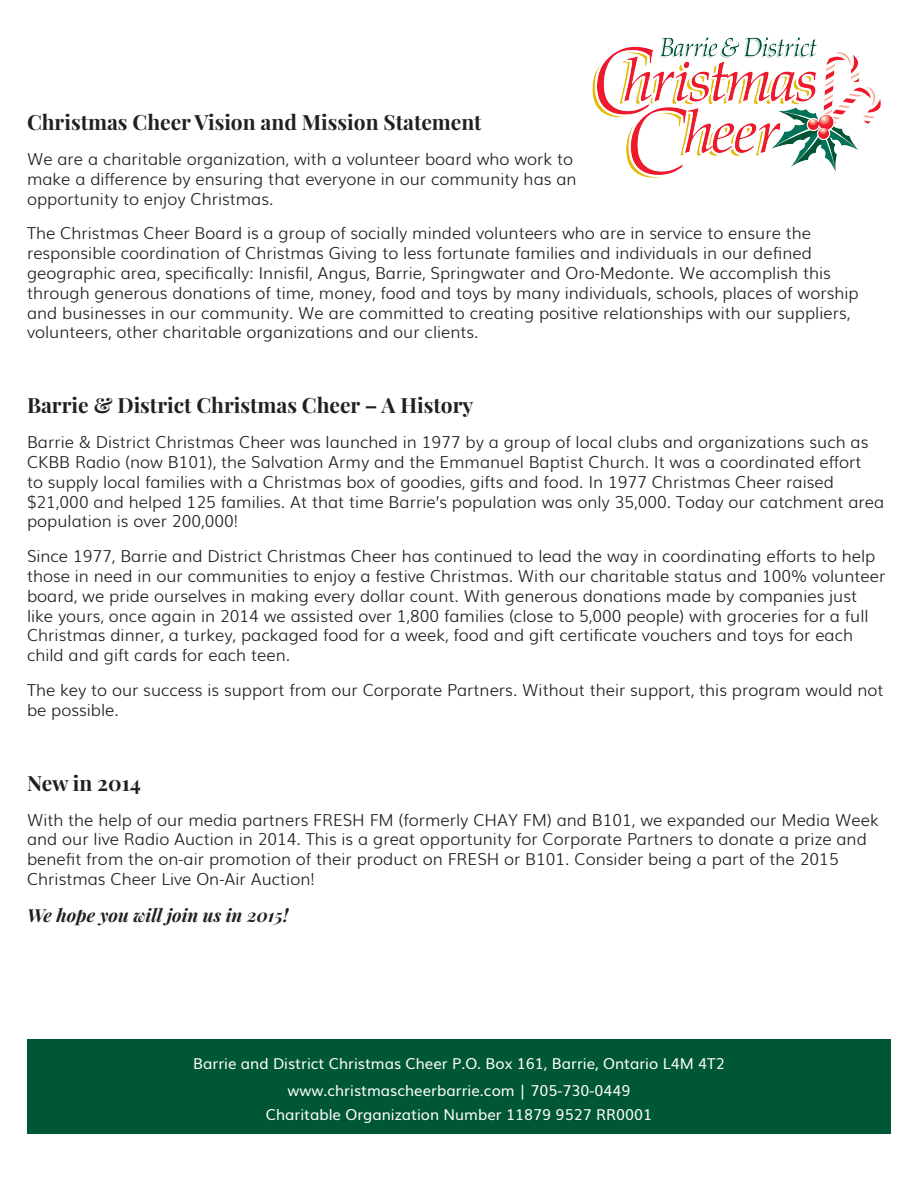
<style>
.page{position:relative;width:918px;height:1188px;background:#fff}
.page>*{position:absolute;margin:0;border:0;box-sizing:border-box;transform-origin:0 0}
.CC_Heading{font:700 21px "Playfair Display";color:#231f20}
.CC_Heading-2{font:italic 700 18px "Playfair Display";color:#231f20}
.CC_Paragraph{font:300 16.5px/19.8px "Muli";color:#231f20}
.t1{font:15px "Muli";color:#fff}
</style>
<div class="page">
<div style="left:27px;top:1040px;width:864px;height:94px;background:#005736"></div>
<img style="left:593px;top:38px;width:287px;height:139px">
<p class="CC_Heading" style="left:27px;top:109px;width:456px">Christmas Cheer Vision and Mission Statement</p>
<p class="CC_Paragraph" style="left:27px;top:148px;width:551px">We are a charitable organization, with a volunteer board who work to make a difference by ensuring that everyone in our community has an opportunity to enjoy Christmas.</p>
<p class="CC_Paragraph" style="left:27px;top:222px;width:833px">The Christmas Cheer Board is a group of socially minded volunteers who are in service to ensure the responsible coordination of Christmas Giving to less fortunate families and individuals in our defined geographic area, specifically: Innisfil, Angus, Barrie, Springwater and Oro-Medonte. We accomplish this through generous donations of time, money, food and toys by many individuals, schools, places of worship and businesses in our community. We are committed to creating positive relationships with our suppliers, volunteers, other charitable organizations and our clients.</p>
<p class="CC_Heading" style="left:27px;top:392px;width:448px">Barrie &amp; District Christmas Cheer – A History</p>
<p class="CC_Paragraph" style="left:27px;top:431px;width:859px">Barrie &amp; District Christmas Cheer was launched in 1977 by a group of local clubs and organizations such as CKBB Radio (now B101), the Salvation Army and the Emmanuel Baptist Church. It was a coordinated effort<br>to supply local families with a Christmas box of goodies, gifts and food. In 1977 Christmas Cheer raised $21,000 and helped 125 families. At that time Barrie’s population was only 35,000. Today our catchment area population is over 200,000!</p>
<p class="CC_Paragraph" style="left:27px;top:545px;width:860px">Since 1977, Barrie and District Christmas Cheer has continued to lead the way in coordinating efforts to help those in need in our communities to enjoy a festive Christmas. With our charitable status and 100% volunteer board, we pride ourselves in making every dollar count. With generous donations made by companies just like yours, once again in 2014 we assisted over 1,800 families (close to 5,000 people) with groceries for a full Christmas dinner, a turkey, packaged food for a week, food and gift certificate vouchers and toys for each child and gift cards for each teen.</p>
<p class="CC_Paragraph" style="left:27px;top:679px;width:858px">The key to our success is support from our Corporate Partners. Without their support, this program would not be possible.</p>
<p class="CC_Heading" style="left:27px;top:770px;width:115px">New in 2014</p>
<p class="CC_Paragraph" style="left:27px;top:808px;width:853px">With the help of our media partners FRESH FM (formerly CHAY FM) and B101, we expanded our Media Week and our live Radio Auction in 2014. This is a great opportunity for Corporate Partners to donate a prize and benefit from the on-air promotion of their product on FRESH or B101. Consider being a part of the 2015<br>Christmas Cheer Live On-Air Auction!</p>
<p class="CC_Heading-2" style="left:27px;top:902px;width:263px">We hope you will join us in 2015!</p>
<p class="t1" style="left:193px;top:1051px;width:533px">Barrie and District Christmas Cheer P.O. Box 161, Barrie, Ontario L4M 4T2</p>
<p class="t1" style="left:288px;top:1078px;width:344px">www.christmascheerbarrie.com | 705-730-0449</p>
<p class="t1" style="left:266px;top:1102px;width:388px">Charitable Organization Number 11879 9527 RR0001</p>
</div>
